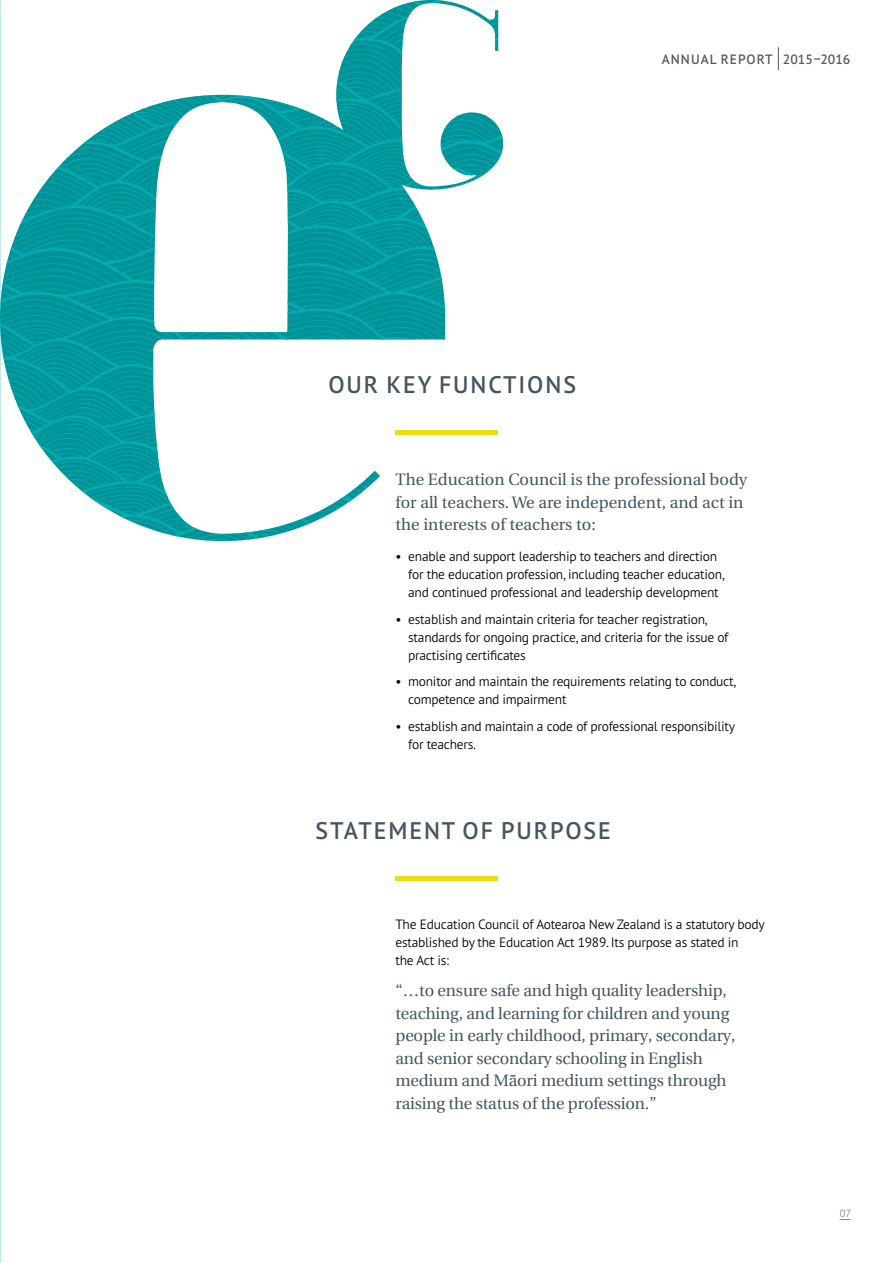
<style>
.page{position:relative;width:893px;height:1263px;background:#fff}
.page>*{position:absolute;margin:0;border:0;box-sizing:border-box;transform-origin:0 0}
.t1{font:600 24px "PT Sans Pro";letter-spacing:.08em;color:#455560}
.t2{font:16.5px/22.5px "Utopia Maori Regular";letter-spacing:-.01em;color:#455560}
.t3{font:16.5px/22.5px "Utopia";color:#455560}
.t4{font:300 13.5px/18px "PT Sans Pro";letter-spacing:-.02em;color:#000}
.t5{font:600 13.5px "PT Sans Pro";letter-spacing:.075em;color:#535960}
.t6{font:300 10.5px "PT Sans Pro";color:#808285}
</style>
<div class="page">
<svg style="left:778px;top:47px;width:1px;height:23px"></svg>
<img style="left:1px;top:0;width:502px;height:541px">
<img style="left:0;top:0;width:1px;height:1263px">
<hr style="left:395px;top:876px;width:102px;height:4px;background:#ecdd13">
<p class="t5" style="left:662px;top:50px;width:190px">ANNUAL REPORT 2015–2016</p>
<h1 class="t1" style="left:328px;top:369px;width:249px">OUR KEY FUNCTIONS</h1>
<p class="t3" style="left:395px;top:469px;width:353px">The Education Council is the professional body for all teachers. We are independent, and act in the interests of teachers to:</p>
<p class="t4" style="left:408px;top:547px;width:318px;text-indent:-13px">• enable and support leadership to teachers and direction for the education profession, including teacher education, and continued professional and leadership development</p>
<p class="t4" style="left:408px;top:610px;width:322px;text-indent:-13px">• establish and maintain criteria for teacher registration, standards for ongoing practice, and criteria for the issue of practising certificates</p>
<p class="t4" style="left:408px;top:672px;width:330px;text-indent:-13px">• monitor and maintain the requirements relating to conduct, competence and impairment</p>
<p class="t4" style="left:408px;top:717px;width:328px;text-indent:-13px">• establish and maintain a code of professional responsibility for teachers.</p>
<h1 class="t1" style="left:316px;top:815px;width:297px">STATEMENT OF PURPOSE</h1>
<p class="t4" style="left:395px;top:915px;width:371px">The Education Council of Aotearoa New Zealand is a statutory body established by the Education Act 1989. Its purpose as stated in<br>the Act is:</p>
<p class="t2" style="left:395px;top:980px;width:342px">“…to ensure safe and high quality leadership, teaching, and learning for children and young people in early childhood, primary, secondary, and senior secondary schooling in English medium and Māori medium settings through raising the status of the profession.”</p>
<p class="t6" style="left:840px;top:1206px;width:13px">07</p>
</div>
